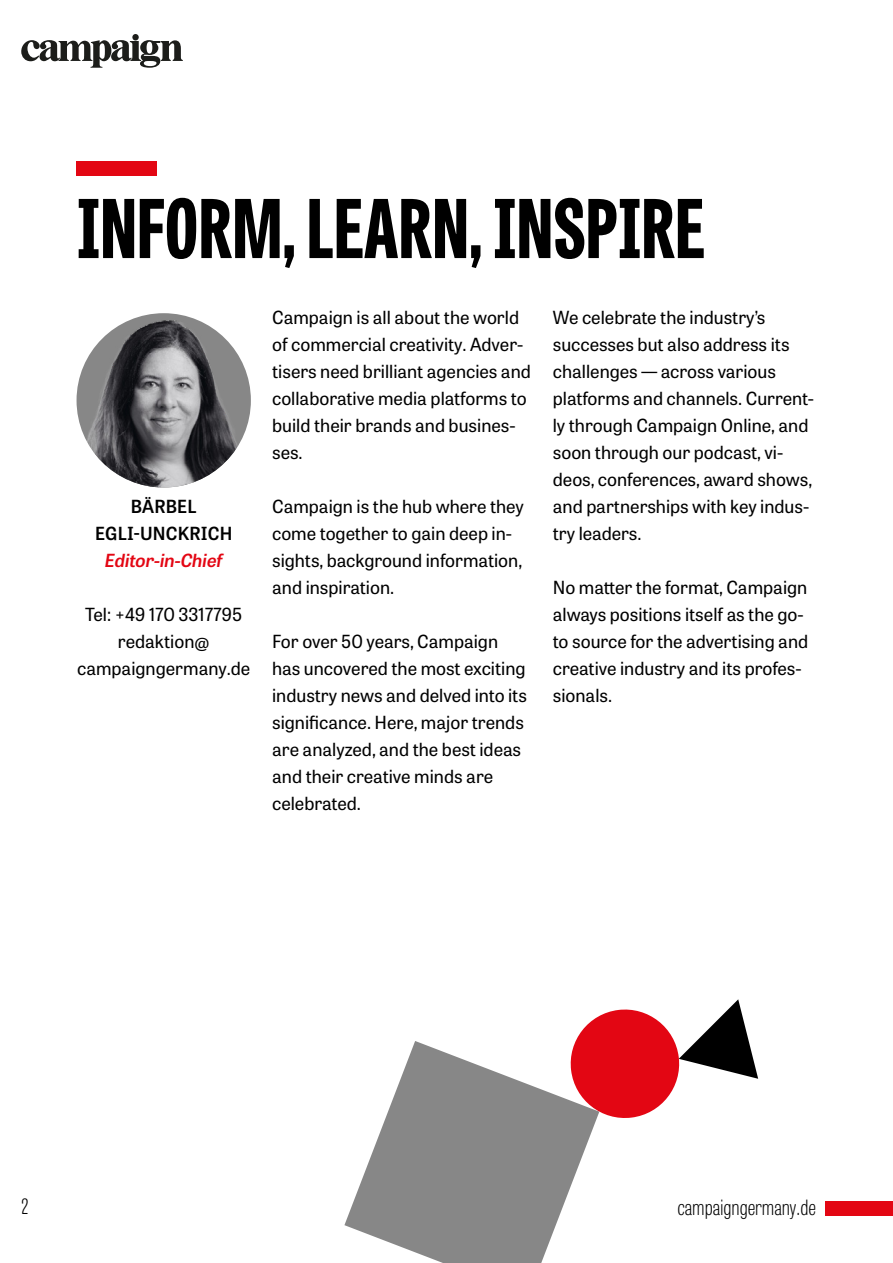
<style>
.page{position:relative;width:893px;height:1263px;background:#fff}
.page>*{position:absolute;margin:0;border:0;box-sizing:border-box;transform-origin:0 0}
.t1{font:800 80.55px "Tablet Gothic Compressed";letter-spacing:.01em;color:#000}
.t2{font:100 21px "Tablet Gothic Compressed";color:#000}
.t3{font:18px/27px "Tablet Gothic";color:#000}
.t4{font:600 18px/27px "Tablet Gothic";letter-spacing:.01em;color:#000;text-align:center}
.t5{font:italic 600 18px "Tablet Gothic";color:#e30613}
</style>
<div class="page">
<div style="left:825px;top:1201px;width:68px;height:14px;background:#e30613"></div>
<div style="left:132px;top:34px;width:7px;height:6px;background:#1c1d1a;border-radius:50%"></div>
<svg style="left:21px;top:40px;width:162px;height:28px"></svg>
<div style="left:77px;top:162px;width:80px;height:14px;background:#e30613"></div>
<img style="left:77px;top:313px;width:174px;height:174px;border-radius:87px">
<svg style="left:344px;top:1041px;width:252px;height:222px;fill:#878787"></svg>
<svg style="left:567px;top:999px;width:192px;height:122px"></svg>
<h1 class="t1" style="left:77px;top:168px;width:629px">INFORM, LEARN, INSPIRE</h1>
<p class="t4" style="left:95px;top:492px;width:139px">BÄRBEL<br>EGLI-UNCKRICH</p>
<p class="t5" style="left:105px;top:547px;width:119px">Editor-in-Chief</p>
<p class="t3" style="left:77px;top:600px;width:175px;text-align:center">Tel: +49 170 3317795 redaktion@ campaigngermany.de</p>
<p class="t3" style="left:272px;top:303px;width:260px">Campaign is all about the world of commercial creativity. Adver&shy;tisers need brilliant agencies and collaborative media platforms to build their brands and busines&shy;ses.</p>
<p class="t3" style="left:272px;top:492px;width:253px">Campaign is the hub where they come together to gain deep in&shy;sights, background information, and inspiration.</p>
<p class="t3" style="left:272px;top:627px;width:256px">For over 50 years, Campaign has uncovered the most exciting industry news and delved into its significance. Here, major trends are analyzed, and the best ideas and their creative minds are celebrated.</p>
<p class="t3" style="left:553px;top:303px;width:263px">We celebrate the industry’s successes but also address its challenges — across various platforms and channels. Current&shy;ly through Campaign Online, and soon through our podcast, vi&shy;deos, conferences, award shows, and partnerships with key indus&shy;try leaders.</p>
<p class="t3" style="left:553px;top:573px;width:257px">No matter the format, Campaign always positions itself as the go&shy;to source for the advertising and creative industry and its profes&shy;sionals.</p>
<p class="t2" style="left:21px;top:1191px;width:9px">2</p>
<p class="t2" style="left:677px;top:1192px;width:140px">campaigngermany.de</p>
</div>
